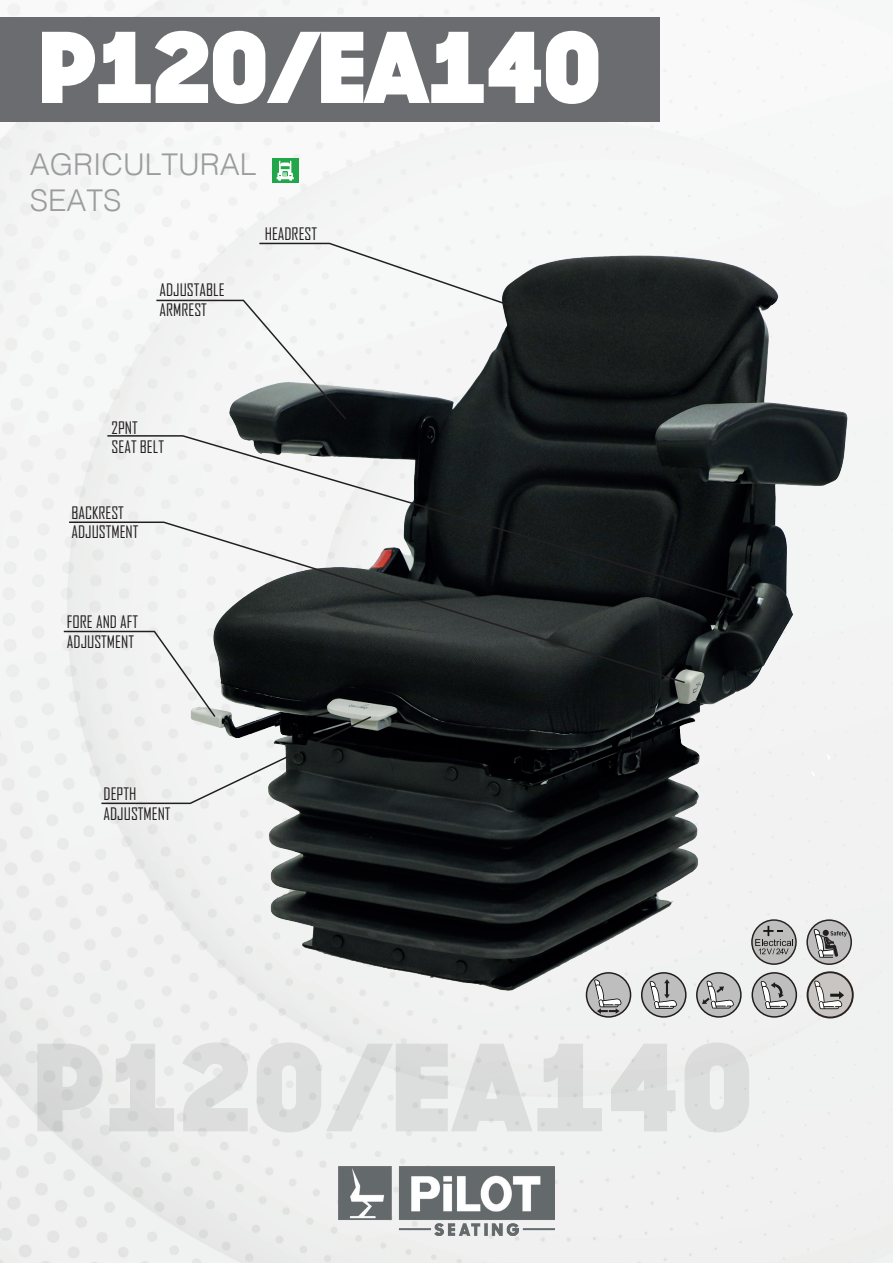
<style>
.page{position:relative;width:893px;height:1263px;background:#f0f1f1}
.page>*{position:absolute;margin:0;border:0;box-sizing:border-box;transform-origin:0 0}
.t1{font:900 97.5px "Sharp Sans No 1";color:#fff}
.t2{font:300 30px/36px "Helvetica";color:#9a9c9d}
.t3{font:16.5px/19.8px "Agency FB";color:#231f20}
</style>
<div class="page">
<div style="left:0;top:17px;width:659px;height:105px;background:#6b6c6f"></div>
<img style="left:339px;top:1167px;width:215px;height:69px">
<img style="left:170px;top:219px;width:685px;height:798px">
<div style="left:272px;top:158px;width:26px;height:25px;background:#21a649"></div>
<svg style="left:277px;top:160px;width:17px;height:21px"></svg>
<svg style="left:751px;top:920px;width:44px;height:44px"></svg>
<svg style="left:755px;top:926px;width:38px;height:28px"></svg>
<div style="left:751px;top:919px;width:46px;height:46px;border:2px solid #292321;border-radius:50%"></div>
<div style="left:642px;top:973px;width:44px;height:44px;background:#bfbebe;border-radius:50%"></div>
<div style="left:641px;top:972px;width:46px;height:46px;border:2px solid #201d1e;border-radius:50%"></div>
<svg style="left:650px;top:979px;width:27px;height:30px"></svg>
<div style="left:752px;top:973px;width:44px;height:44px;background:#bfbebe;border-radius:50%"></div>
<div style="left:751px;top:972px;width:46px;height:46px;border:2px solid #201d1e;border-radius:50%"></div>
<svg style="left:761px;top:981px;width:27px;height:28px"></svg>
<svg style="left:697px;top:973px;width:44px;height:44px"></svg>
<div style="left:696px;top:972px;width:46px;height:46px;border:2px solid #201d1e;border-radius:50%"></div>
<svg style="left:702px;top:981px;width:32px;height:27px"></svg>
<svg style="left:586px;top:973px;width:45px;height:44px"></svg>
<div style="left:586px;top:972px;width:45px;height:46px;border:2px solid #201d1e;border-radius:50%"></div>
<svg style="left:594px;top:979px;width:27px;height:35px"></svg>
<svg style="left:806px;top:919px;width:46px;height:46px"></svg>
<svg style="left:807px;top:972px;width:46px;height:45px"></svg>
<div style="left:807px;top:971px;width:47px;height:47px;border:2px solid #292321;border-radius:50%"></div>
<svg style="left:814px;top:981px;width:30px;height:28px"></svg>
<svg style="left:155px;top:242px;width:424px;height:179px"></svg>
<svg style="left:106px;top:434px;width:636px;height:167px"></svg>
<svg style="left:68px;top:521px;width:618px;height:163px"></svg>
<svg style="left:62px;top:630px;width:311px;height:175px"></svg>
<h1 class="t1" style="left:41px;top:-3px;width:561px">P120/EA140</h1>
<h2 class="t2" style="left:30px;top:144px;width:228px">AGRICULTURAL<br>SEATS</h2>
<p class="t3" style="left:265px;top:223px;width:54px">HEADREST</p>
<p class="t3" style="left:160px;top:280px;width:67px">ADJUSTABLE<br>ARMREST</p>
<p class="t3" style="left:112px;top:417px;width:54px">2PNT<br>SEAT BELT</p>
<p class="t3" style="left:71px;top:502px;width:69px">BACKREST<br>ADJUSTMENT</p>
<p class="t3" style="left:67px;top:611px;width:73px">FORE AND AFT<br>ADJUSTMENT</p>
<p class="t3" style="left:104px;top:783px;width:69px">DEPTH<br>ADJUSTMENT</p>
</div>
